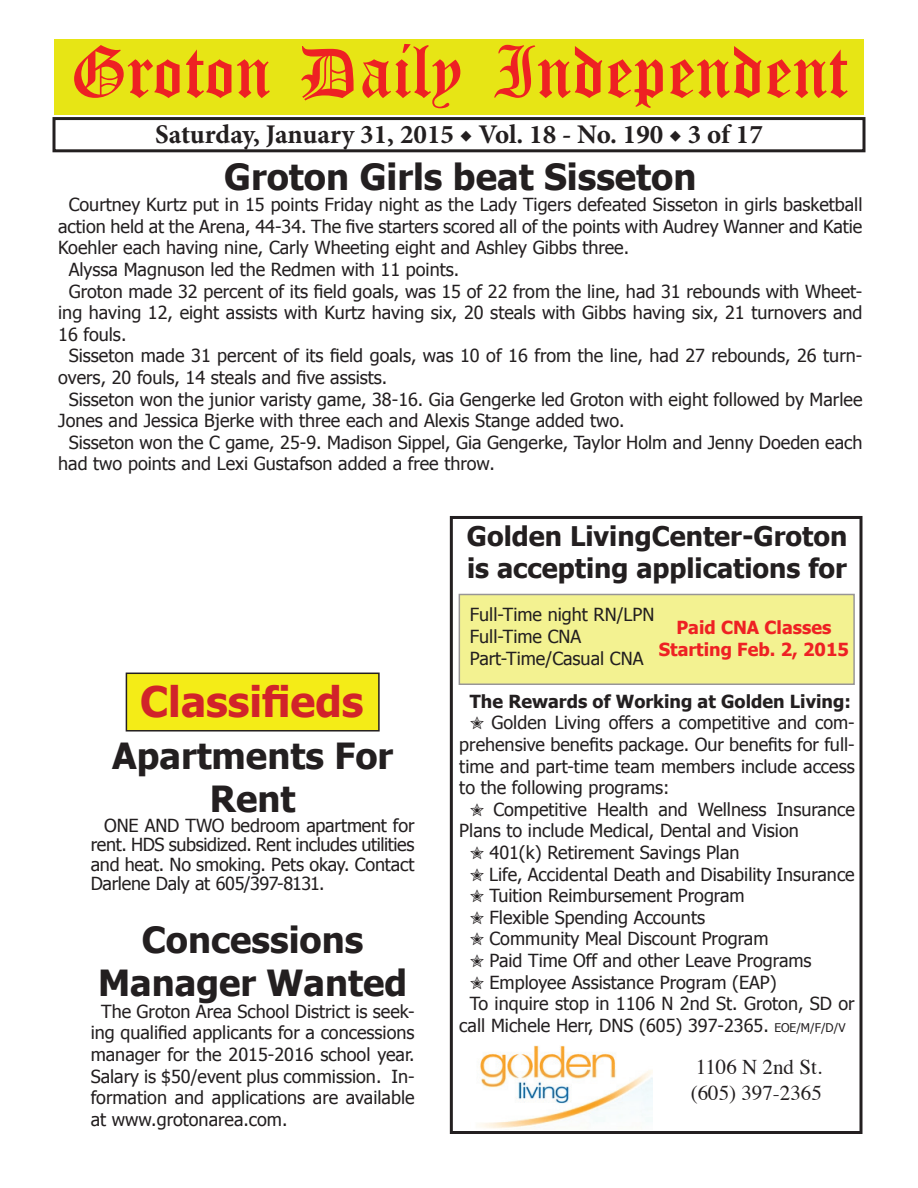
<style>
.page{position:relative;width:918px;height:1188px;background:#fff}
.page>*{position:absolute;margin:0;border:0;box-sizing:border-box;transform-origin:0 0}
.t1{font:54px "Old English Five";color:#ee2123}
.t2{font:700 42px "Tahoma";color:#d1232a}
.t3{font:700 36px/43.2px "Tahoma";color:#231f20;text-align:center}
.t4{font:700 27px/32.4px "Tahoma";color:#231f20}
.t5{font:700 27px "Minion Pro";color:#231f20}
.t6{font:21px/25.2px "Times";color:#231f20}
.t7{font:18px/21.6px "Tahoma";color:#231f20;text-align:justify}
.t8{font:700 18px "Tahoma";color:#231f20}
.t9{font:700 18px/21.6px "Tahoma";color:#ee2123;text-align:center}
.s1{font-size:12px}
</style>
<div class="page">
<div style="left:52px;top:117px;width:814px;height:35px;border:3px solid #231f20"></div>
<div style="left:54px;top:40px;width:810px;height:75px;background:#e7e515"></div>
<div style="left:459px;top:594px;width:395px;height:90px;background:#f3f291"></div>
<div style="left:450px;top:516px;width:412px;height:618px;border:3px solid #231f20"></div>
<img style="left:479px;top:1045px;width:173px;height:84px">
<div style="left:126px;top:673px;width:253px;height:58px;background:#f4ec17"></div>
<div style="left:126px;top:673px;width:254px;height:59px;border:2px solid #231f20"></div>
<h1 class="t1" style="left:70px;top:47px;width:779px">Groton Daily Independent</h1>
<h3 class="t5" style="left:155px;top:116px;width:609px">Saturday, January 31, 2015 ◆ Vol. 18 - No. 190 ◆ 3 of 17</h3>
<h3 class="t3" style="left:224px;top:153px;width:474px">Groton Girls beat Sisseton</h3>
<p class="t7" style="left:69px;top:193px;width:795px">Courtney Kurtz put in 15 points Friday night as the Lady Tigers defeated Sisseton in girls basketball</p>
<p class="t7" style="left:58px;top:215px;width:806px">action held at the Arena, 44-34. The five starters scored all of the points with Audrey Wanner and Katie</p>
<p class="t7" style="left:58px;top:236px;width:572px">Koehler each having nine, Carly Wheeting eight and Ashley Gibbs three.</p>
<p class="t7" style="left:69px;top:258px;width:392px">Alyssa Magnuson led the Redmen with 11 points.</p>
<p class="t7" style="left:69px;top:279px;width:795px">Groton made 32 percent of its field goals, was 15 of 22 from the line, had 31 rebounds with Wheet-</p>
<p class="t7" style="left:58px;top:301px;width:806px">ing having 12, eight assists with Kurtz having six, 20 steals with Gibbs having six, 21 turnovers and</p>
<p class="t7" style="left:58px;top:323px;width:70px">16 fouls.</p>
<p class="t7" style="left:69px;top:344px;width:795px">Sisseton made 31 percent of its field goals, was 10 of 16 from the line, had 27 rebounds, 26 turn-</p>
<p class="t7" style="left:58px;top:366px;width:331px">overs, 20 fouls, 14 steals and five assists.</p>
<p class="t7" style="left:69px;top:387px;width:795px">Sisseton won the junior varisty game, 38-16. Gia Gengerke led Groton with eight followed by Marlee</p>
<p class="t7" style="left:58px;top:409px;width:568px">Jones and Jessica Bjerke with three each and Alexis Stange added two.</p>
<p class="t7" style="left:69px;top:431px;width:795px">Sisseton won the C game, 25-9. Madison Sippel, Gia Gengerke, Taylor Holm and Jenny Doeden each</p>
<p class="t7" style="left:58px;top:452px;width:438px">had two points and Lexi Gustafson added a free throw.</p>
<h2 class="t2" style="left:140px;top:672px;width:225px">Classifieds</h2>
<h3 class="t3" style="left:112px;top:732px;width:283px">Apartments For<br>Rent</h3>
<p class="t7" style="left:91px;top:815px;width:325px;line-height:19.5px;text-indent:14px">ONE AND TWO bedroom apartment for rent. HDS subsidized. Rent includes utilities and heat. No smoking. Pets okay. Contact Darlene Daly at 605/397-8131.</p>
<h3 class="t3" style="left:98px;top:916px;width:311px">Concessions<br>Manager Wanted</h3>
<p class="t7" style="left:91px;top:1000px;width:325px;text-indent:10px">The Groton Area School District is seek&shy;ing qualified applicants for a concessions manager for the 2015-2016 school year.<br>Salary is $50/event plus commission. In&shy;formation and applications are available at www.grotonarea.com.</p>
<h3 class="t4" style="left:467px;top:518px;width:382px">Golden LivingCenter-Groton is accepting applications for</h3>
<p class="t7" style="left:470px;top:603px;width:186px;text-align:left">Full-Time night RN/LPN<br>Full-Time CNA<br>Part-Time/Casual CNA</p>
<p class="t8" style="left:470px;top:689px;width:383px">The Rewards of Working at Golden Living:</p>
<p class="t7" style="left:470px;top:711px;width:386px">✮ Golden Living offers a competitive and com-</p>
<p class="t7" style="left:459px;top:733px;width:397px">prehensive benefits package. Our benefits for full-</p>
<p class="t7" style="left:459px;top:754px;width:397px">time and part-time team members include access</p>
<p class="t7" style="left:459px;top:776px;width:212px">to the following programs:</p>
<p class="t7" style="left:470px;top:798px;width:387px">✮ Competitive Health and Wellness Insurance</p>
<p class="t7" style="left:459px;top:819px;width:341px">Plans to include Medical, Dental and Vision</p>
<p class="t7" style="left:470px;top:841px;width:271px">✮ 401(k) Retirement Savings Plan</p>
<p class="t7" style="left:470px;top:862px;width:386px">✮ Life, Accidental Death and Disability Insurance</p>
<p class="t7" style="left:470px;top:884px;width:276px">✮ Tuition Reimbursement Program</p>
<p class="t7" style="left:470px;top:906px;width:237px">✮ Flexible Spending Accounts</p>
<p class="t7" style="left:470px;top:927px;width:300px">✮ Community Meal Discount Program</p>
<p class="t7" style="left:470px;top:949px;width:343px">✮ Paid Time Off and other Leave Programs</p>
<p class="t7" style="left:470px;top:970px;width:308px">✮ Employee Assistance Program (EAP)</p>
<p class="t7" style="left:470px;top:992px;width:386px">To inquire stop in 1106 N 2nd St. Groton, SD or</p>
<p class="t7" style="left:459px;top:1014px;width:388px">call Michele Herr, DNS (605) 397-2365. <span class="s1">EOE/M/F/D/V</span></p>
<p class="t9" style="left:659px;top:616px;width:192px">Paid CNA Classes<br>Starting Feb. 2, 2015</p>
<p class="t6" style="left:691px;top:1053px;width:133px">1106 N 2nd St. (605) 397-2365</p>
</div>
